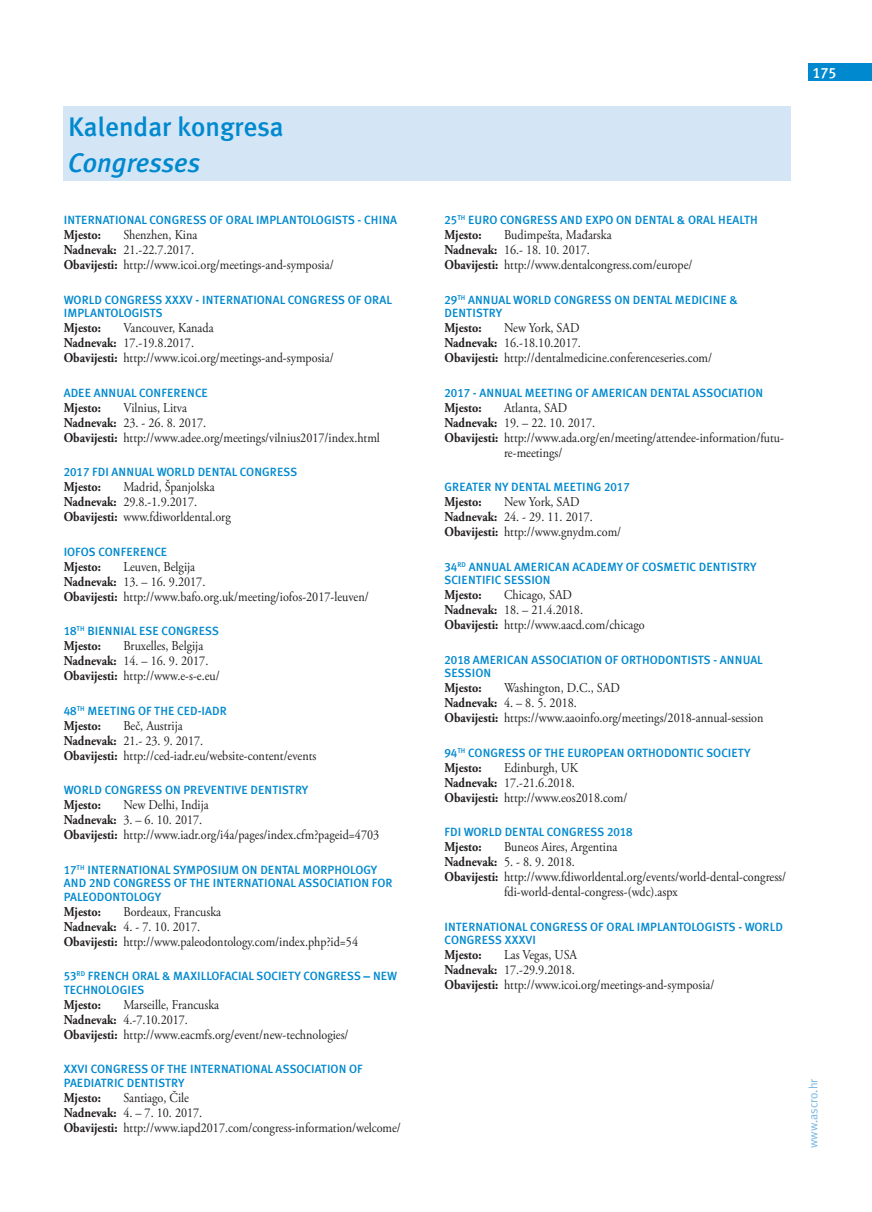
<style>
.page{position:relative;width:872px;height:1212px;background:#fff}
.page>*{position:absolute;margin:0;border:0;box-sizing:border-box;transform-origin:0 0}
.t1{font:700 27px "Meta ASC";color:#0089cf}
.t2{font:italic 700 27px "Meta ASC";color:#0089cf}
.t3{font:700 15px "Meta ASC";color:#fff}
.t4{font:13.5px/15px "Adobe Garamond Pro";color:#231f20;scale:.9 1}
.t5{font:700 13.5px "Adobe Garamond Pro";color:#231f20;scale:.9 1}
.t6{font:700 12px/13.5px "Meta ASC";color:#0089cf}
.t7{font:12px "Meta ASC";color:#77b6e4}
.s1{font-weight:700}
</style>
<div class="page">
<div style="left:808px;top:64px;width:64px;height:17px;background:#0089cf"></div>
<div style="left:64px;top:106px;width:727px;height:75px;background:#d4e6f6"></div>
<h1 class="t1" style="left:68px;top:111px;width:217px">Kalendar kongresa</h1>
<h1 class="t2" style="left:68px;top:147px;width:134px">Congresses</h1>
<p class="t6" style="left:64px;top:213px;width:335px">INTERNATIONAL CONGRESS OF ORAL IMPLANTOLOGISTS - CHINA</p>
<p class="t5" style="left:64px;top:227px;width:43px">Mjesto:</p>
<p class="t4" style="left:64px;top:228px;width:301px;text-indent:60px">Shenzhen, Kina<br><span class="s1">Nadnevak:</span> 21.-22.7.2017.<br><span class="s1">Obavijesti:</span> http://www.icoi.org/meetings-and-symposia/</p>
<p class="t6" style="left:64px;top:292px;width:330px">WORLD CONGRESS XXXV - INTERNATIONAL CONGRESS OF ORAL<br>IMPLANTOLOGISTS</p>
<p class="t5" style="left:64px;top:320px;width:43px">Mjesto:</p>
<p class="t4" style="left:64px;top:321px;width:301px;text-indent:60px">Vancouver, Kanada<br><span class="s1">Nadnevak:</span> 17.-19.8.2017.<br><span class="s1">Obavijesti:</span> http://www.icoi.org/meetings-and-symposia/</p>
<p class="t6" style="left:64px;top:385px;width:146px">ADEE ANNUAL CONFERENCE</p>
<p class="t5" style="left:64px;top:399px;width:43px">Mjesto:</p>
<p class="t4" style="left:64px;top:400px;width:353px;text-indent:60px">Vilnius, Litva<br><span class="s1">Nadnevak:</span> 23. - 26. 8. 2017.<br><span class="s1">Obavijesti:</span> http://www.adee.org/meetings/vilnius2017/index.html</p>
<p class="t6" style="left:64px;top:465px;width:235px">2017 FDI ANNUAL WORLD DENTAL CONGRESS</p>
<p class="t5" style="left:64px;top:479px;width:43px">Mjesto:</p>
<p class="t4" style="left:64px;top:480px;width:187px;text-indent:60px">Madrid, Španjolska<br><span class="s1">Nadnevak:</span> 29.8.-1.9.2017.<br><span class="s1">Obavijesti:</span> www.fdiworldental.org</p>
<p class="t6" style="left:64px;top:544px;width:105px">IOFOS CONFERENCE</p>
<p class="t5" style="left:64px;top:558px;width:43px">Mjesto:</p>
<p class="t4" style="left:64px;top:559px;width:340px;text-indent:60px">Leuven, Belgija<br><span class="s1">Nadnevak:</span> 13. – 16. 9.2017.<br><span class="s1">Obavijesti:</span> http://www.bafo.org.uk/meeting/iofos-2017-leuven/</p>
<p class="t6" style="left:64px;top:624px;width:157px">18<sup>TH</sup> BIENNIAL ESE CONGRESS</p>
<p class="t5" style="left:64px;top:638px;width:43px">Mjesto:</p>
<p class="t4" style="left:64px;top:639px;width:175px;text-indent:60px">Bruxelles, Belgija<br><span class="s1">Nadnevak:</span> 14. – 16. 9. 2017.<br><span class="s1">Obavijesti:</span> http://www.e-s-e.eu/</p>
<p class="t6" style="left:64px;top:703px;width:164px">48<sup>TH</sup> MEETING OF THE CED-IADR</p>
<p class="t5" style="left:64px;top:717px;width:43px">Mjesto:</p>
<p class="t4" style="left:64px;top:718px;width:282px;text-indent:60px">Beč, Austrija<br><span class="s1">Nadnevak:</span> 21.- 23. 9. 2017.<br><span class="s1">Obavijesti:</span> http://ced-iadr.eu/website-content/events</p>
<p class="t6" style="left:64px;top:783px;width:246px">WORLD CONGRESS ON PREVENTIVE DENTISTRY</p>
<p class="t5" style="left:64px;top:797px;width:43px">Mjesto:</p>
<p class="t4" style="left:64px;top:798px;width:352px;text-indent:60px">New Delhi, Indija<br><span class="s1">Nadnevak:</span> 3. – 6. 10. 2017.<br><span class="s1">Obavijesti:</span> http://www.iadr.org/i4a/pages/index.cfm?pageid=4703</p>
<p class="t6" style="left:64px;top:862px;width:330px">17<sup>TH</sup> INTERNATIONAL SYMPOSIUM ON DENTAL MORPHOLOGY<br>AND 2ND CONGRESS OF THE INTERNATIONAL ASSOCIATION FOR<br>PALEODONTOLOGY</p>
<p class="t5" style="left:64px;top:903px;width:43px">Mjesto:</p>
<p class="t4" style="left:64px;top:904px;width:328px;text-indent:60px">Bordeaux, Francuska<br><span class="s1">Nadnevak:</span> 4. - 7. 10. 2017.<br><span class="s1">Obavijesti:</span> http://www.paleodontology.com/index.php?id=54</p>
<p class="t6" style="left:64px;top:969px;width:335px">53<sup>RD</sup> FRENCH ORAL &amp; MAXILLOFACIAL SOCIETY CONGRESS – NEW<br>TECHNOLOGIES</p>
<p class="t5" style="left:64px;top:996px;width:43px">Mjesto:</p>
<p class="t4" style="left:64px;top:997px;width:318px;text-indent:60px">Marseille, Francuska<br><span class="s1">Nadnevak:</span> 4.-7.10.2017.<br><span class="s1">Obavijesti:</span> http://www.eacmfs.org/event/new-technologies/</p>
<p class="t6" style="left:64px;top:1062px;width:300px">XXVI CONGRESS OF THE INTERNATIONAL ASSOCIATION OF<br>PAEDIATRIC DENTISTRY</p>
<p class="t5" style="left:64px;top:1089px;width:43px">Mjesto:</p>
<p class="t4" style="left:64px;top:1090px;width:376px;text-indent:60px">Santiago, Čile<br><span class="s1">Nadnevak:</span> 4. – 7. 10. 2017.<br><span class="s1">Obavijesti:</span> http://www.iapd2017.com/congress-information/welcome/</p>
<p class="t3" style="left:812px;top:64px;width:26px">175</p>
<p class="t6" style="left:444px;top:213px;width:315px">25<sup>TH</sup> EURO CONGRESS AND EXPO ON DENTAL &amp; ORAL HEALTH</p>
<p class="t5" style="left:444px;top:227px;width:43px">Mjesto:</p>
<p class="t4" style="left:444px;top:228px;width:277px;text-indent:60px">Budimpešta, Mađarska<br><span class="s1">Nadnevak:</span> 16.- 18. 10. 2017.<br><span class="s1">Obavijesti:</span> http://www.dentalcongress.com/europe/</p>
<p class="t6" style="left:444px;top:292px;width:295px">29<sup>TH</sup> ANNUAL WORLD CONGRESS ON DENTAL MEDICINE &amp;<br>DENTISTRY</p>
<p class="t5" style="left:444px;top:320px;width:43px">Mjesto:</p>
<p class="t4" style="left:444px;top:321px;width:299px;text-indent:60px">New York, SAD<br><span class="s1">Nadnevak:</span> 16.-18.10.2017.<br><span class="s1">Obavijesti:</span> http://dentalmedicine.conferenceseries.com/</p>
<p class="t6" style="left:444px;top:385px;width:320px">2017 - ANNUAL MEETING OF AMERICAN DENTAL ASSOCIATION</p>
<p class="t5" style="left:444px;top:399px;width:43px">Mjesto:</p>
<p class="t4" style="left:504px;top:400px;width:72px">Atlanta, SAD</p>
<p class="t4" style="left:444px;top:415px;width:169px"><span class="s1">Nadnevak:</span> 19. – 22. 10. 2017.</p>
<p class="t4" style="left:444px;top:430px;width:378px"><span class="s1">Obavijesti:</span> http://www.ada.org/en/meeting/attendee-information/futu-</p>
<p class="t4" style="left:504px;top:445px;width:66px">re-meetings/</p>
<p class="t6" style="left:444px;top:480px;width:187px">GREATER NY DENTAL MEETING 2017</p>
<p class="t5" style="left:444px;top:494px;width:43px">Mjesto:</p>
<p class="t4" style="left:444px;top:495px;width:198px;text-indent:60px">New York, SAD<br><span class="s1">Nadnevak:</span> 24. - 29. 11. 2017.<br><span class="s1">Obavijesti:</span> http://www.gnydm.com/</p>
<p class="t6" style="left:444px;top:559px;width:313px">34<sup>RD</sup> ANNUAL AMERICAN ACADEMY OF COSMETIC DENTISTRY<br>SCIENTIFIC SESSION</p>
<p class="t5" style="left:444px;top:587px;width:43px">Mjesto:</p>
<p class="t4" style="left:444px;top:588px;width:224px;text-indent:60px">Chicago, SAD<br><span class="s1">Nadnevak:</span> 18. – 21.4.2018.<br><span class="s1">Obavijesti:</span> http://www.aacd.com/chicago</p>
<p class="t6" style="left:444px;top:652px;width:320px">2018 AMERICAN ASSOCIATION OF ORTHODONTISTS - ANNUAL<br>SESSION</p>
<p class="t5" style="left:444px;top:680px;width:43px">Mjesto:</p>
<p class="t4" style="left:444px;top:681px;width:356px;text-indent:60px">Washington, D.C., SAD<br><span class="s1">Nadnevak:</span> 4. – 8. 5. 2018.<br><span class="s1">Obavijesti:</span> https://www.aaoinfo.org/meetings/2018-annual-session</p>
<p class="t6" style="left:444px;top:745px;width:308px">94<sup>TH</sup> CONGRESS OF THE EUROPEAN ORTHODONTIC SOCIETY</p>
<p class="t5" style="left:444px;top:759px;width:43px">Mjesto:</p>
<p class="t4" style="left:444px;top:760px;width:205px;text-indent:60px">Edinburgh, UK<br><span class="s1">Nadnevak:</span> 17.-21.6.2018.<br><span class="s1">Obavijesti:</span> http://www.eos2018.com/</p>
<p class="t6" style="left:444px;top:825px;width:190px">FDI WORLD DENTAL CONGRESS 2018</p>
<p class="t5" style="left:444px;top:839px;width:43px">Mjesto:</p>
<p class="t4" style="left:504px;top:840px;width:127px">Buneos Aires, Argentina</p>
<p class="t4" style="left:444px;top:855px;width:146px"><span class="s1">Nadnevak:</span> 5. - 8. 9. 2018.</p>
<p class="t4" style="left:444px;top:870px;width:381px"><span class="s1">Obavijesti:</span> http://www.fdiworldental.org/events/world-dental-congress/</p>
<p class="t4" style="left:504px;top:885px;width:195px">fdi-world-dental-congress-(wdc).aspx</p>
<p class="t6" style="left:444px;top:919px;width:340px">INTERNATIONAL CONGRESS OF ORAL IMPLANTOLOGISTS - WORLD<br>CONGRESS XXXVI</p>
<p class="t5" style="left:444px;top:947px;width:43px">Mjesto:</p>
<p class="t4" style="left:444px;top:948px;width:301px;text-indent:60px">Las Vegas, USA<br><span class="s1">Nadnevak:</span> 17.-29.9.2018.<br><span class="s1">Obavijesti:</span> http://www.icoi.org/meetings-and-symposia/</p>
<p class="t7" style="left:806px;top:1148px;width:71px;rotate:-90deg">www.ascro.hr</p>
</div>
